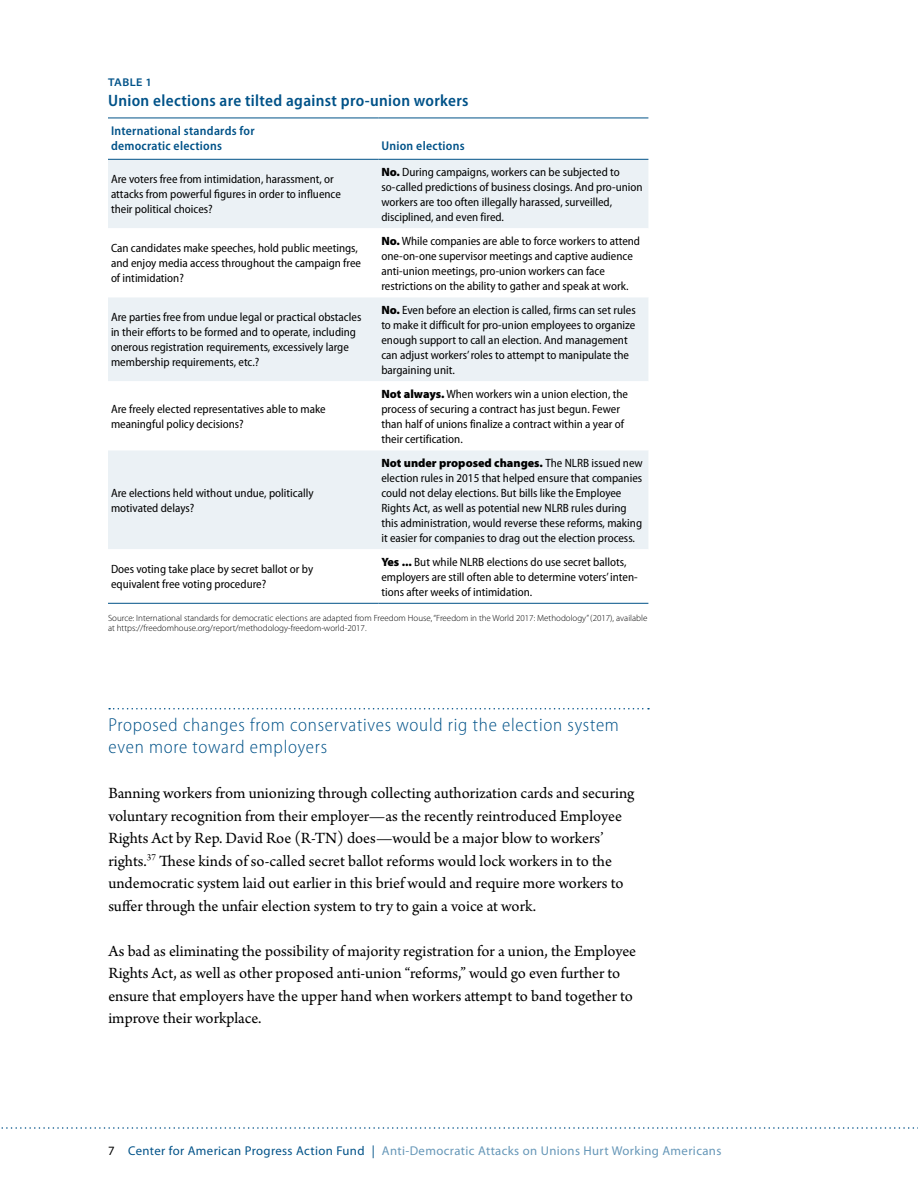
<style>
.page{position:relative;width:918px;height:1188px;background:#fff}
.page>*{position:absolute;margin:0;border:0;box-sizing:border-box;transform-origin:0 0}
.t1{font:300 semi-condensed 18.75px/22.5px "Myriad Pro";letter-spacing:.04em;color:#005288}
.t2{font:16.5px/22.5px "Arno Pro";color:#000}
.t3{font:600 semi-condensed 16.5px "Myriad Pro";letter-spacing:.02em;color:#005288}
.t4{font:12.75px "Myriad Pro";letter-spacing:.03em;color:#6697b8}
.t5{font:600 semi-condensed 12.75px/15.3px "Myriad Pro";letter-spacing:.02em;color:#005288}
.t6{font:semi-condensed 12px/15px "Myriad Pro";color:#000}
.t7{font:600 semi-expanded 11.25px "Myriad Pro";letter-spacing:.04em;color:#005288}
.t8{font:300 9px/10.8px "Myriad Pro";color:#000}
.s1{font-weight:900;font-stretch:normal}
.s2{color:#000}
.s3{color:#005288}
</style>
<div class="page">
<svg style="left:1px;top:1127px;width:917px;height:2px"></svg>
<svg style="left:109px;top:708px;width:540px;height:2px"></svg>
<div style="left:108px;top:160px;width:540px;height:68px;background:#ebf1f5"></div>
<svg style="left:108px;top:297px;width:540px;height:306px;fill:#ebf1f5"></svg>
<hr style="left:108px;top:118px;width:270px;height:1px;background:#005288">
<hr style="left:378px;top:118px;width:270px;height:1px;background:#005288">
<hr style="left:108px;top:159px;width:270px;height:1px;background:#005288">
<hr style="left:378px;top:159px;width:270px;height:1px;background:#005288">
<hr style="left:108px;top:603px;width:270px;height:1px;background:#005288">
<hr style="left:378px;top:603px;width:270px;height:1px;background:#005288">
<p class="t7" style="left:108px;top:76px;width:46px">TABLE 1</p>
<h2 class="t3" style="left:108px;top:91px;width:362px">Union elections are tilted against pro-union workers</h2>
<p class="t5" style="left:111px;top:123px;width:145px">International standards for democratic elections</p>
<p class="t5" style="left:381px;top:139px;width:85px">Union elections</p>
<p class="t6" style="left:111px;top:172px;width:231px">Are voters free from intimidation, harassment, or attacks from powerful figures in order to influence their political choices?</p>
<p class="t6" style="left:381px;top:165px;width:263px"><span class="s1">No.</span> During campaigns, workers can be subjected to so-called predictions of business closings. And pro-union workers are too often illegally harassed, surveilled, disciplined, and even fired.</p>
<p class="t6" style="left:111px;top:241px;width:252px">Can candidates make speeches, hold public meetings, and enjoy media access throughout the campaign free of intimidation?</p>
<p class="t6" style="left:381px;top:234px;width:260px"><span class="s1">No.</span> While companies are able to force workers to attend one-on-one supervisor meetings and captive audience anti-union meetings, pro-union workers can face restrictions on the ability to gather and speak at work.</p>
<p class="t6" style="left:111px;top:310px;width:252px">Are parties free from undue legal or practical obstacles in their efforts to be formed and to operate, including onerous registration requirements, excessively large membership requirements, etc.?</p>
<p class="t6" style="left:381px;top:303px;width:256px"><span class="s1">No.</span> Even before an election is called, firms can set rules to make it difficult for pro-union employees to organize enough support to call an election. And management can adjust workers’ roles to attempt to manipulate the bargaining unit.</p>
<p class="t6" style="left:111px;top:402px;width:216px">Are freely elected representatives able to make meaningful policy decisions?</p>
<p class="t6" style="left:381px;top:387px;width:248px"><span class="s1">Not always.</span> When workers win a union election, the process of securing a contract has just begun. Fewer than half of unions finalize a contract within a year of their certification.</p>
<p class="t6" style="left:111px;top:486px;width:204px">Are elections held without undue, politically motivated delays?</p>
<p class="t6" style="left:381px;top:456px;width:263px"><span class="s1">Not under proposed changes.</span> The NLRB issued new election rules in 2015 that helped ensure that companies could not delay elections. But bills like the Employee Rights Act, as well as potential new NLRB rules during this administration, would reverse these reforms, making it easier for companies to drag out the election process.</p>
<p class="t6" style="left:111px;top:562px;width:204px">Does voting take place by secret ballot or by equivalent free voting procedure?</p>
<p class="t6" style="left:381px;top:555px;width:258px"><span class="s1">Yes ...</span> But while NLRB elections do use secret ballots, employers are still often able to determine voters’ inten&shy;tions after weeks of intimidation.</p>
<p class="t8" style="left:108px;top:612px;width:541px">Source: International standards for democratic elections are adapted from Freedom House, “Freedom in the World 2017: Methodology” (2017), available at https://freedomhouse.org/report/methodology-freedom-world-2017.</p>
<h1 class="t1" style="left:108px;top:713px;width:512px">Proposed changes from conservatives would rig the election system even more toward employers</h1>
<p class="t2" style="left:108px;top:783px;width:528px">Banning workers from unionizing through collecting authorization cards and securing voluntary recognition from their employer—as the recently reintroduced Employee Rights Act by Rep. David Roe (R-TN) does—would be a major blow to workers’ rights.<sup>37</sup> These kinds of so-called secret ballot reforms would lock workers in to the undemocratic system laid out earlier in this brief would and require more workers to suffer through the unfair election system to try to gain a voice at work.</p>
<p class="t2" style="left:108px;top:940px;width:529px">As bad as eliminating the possibility of majority registration for a union, the Employee Rights Act, as well as other proposed anti-union “reforms,” would go even further to ensure that employers have the upper hand when workers attempt to band together to improve their workplace.</p>
<p class="t4" style="left:108px;top:1143px;width:615px"><span class="s2">7</span> <span class="s3">Center for American Progress Action Fund |</span> Anti-Democratic Attacks on Unions Hurt Working Americans</p>
</div>
